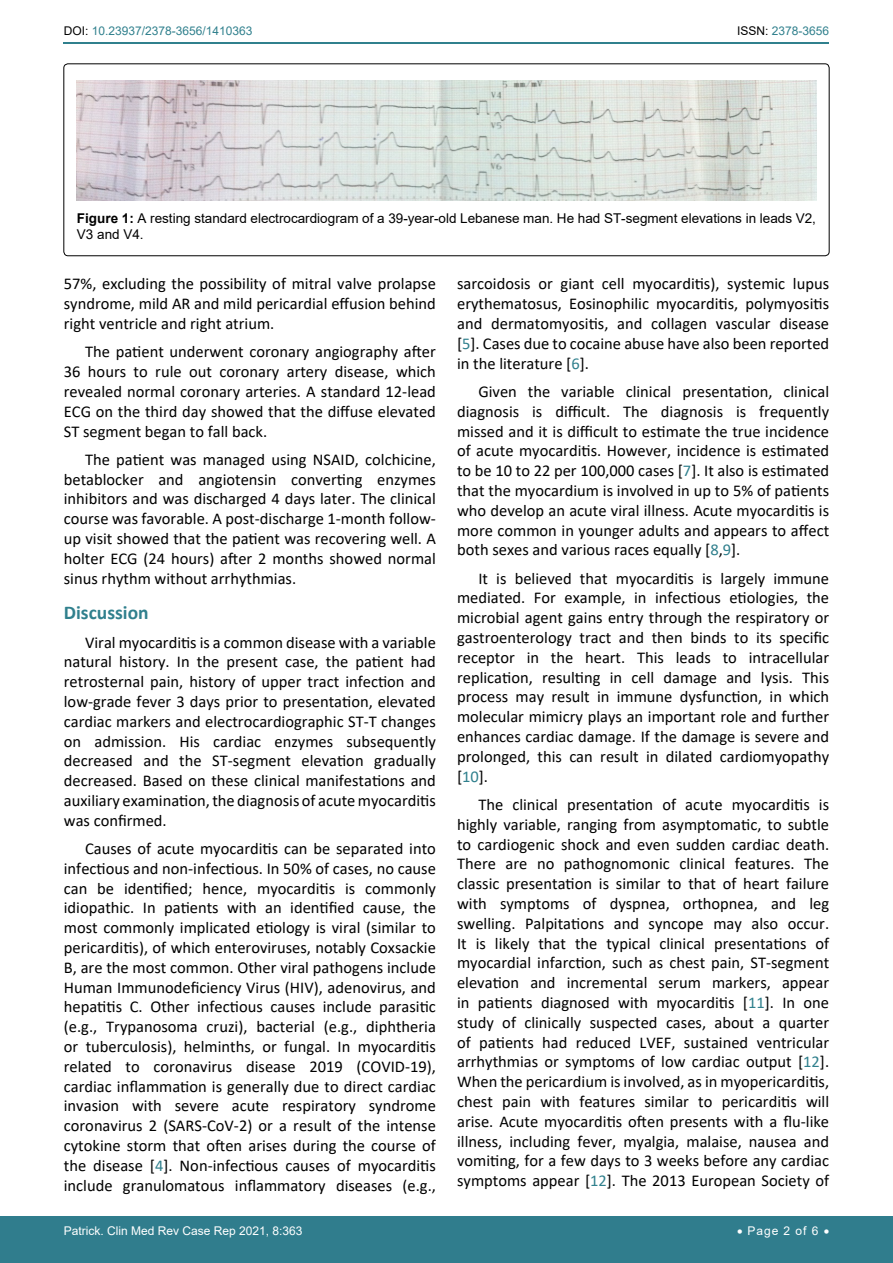
<style>
.page{position:relative;width:893px;height:1263px;background:#fff}
.page>*{position:absolute;margin:0;border:0;box-sizing:border-box;transform-origin:0 0}
.t1{font:700 19.5px "Calibri";color:#30808d}
.t2{font:16.5px/19.8px "Calibri";color:#000;text-align:justify}
.t3{font:13.5px/16.2px "Arial";color:#000}
.t4{font:12px "Arial";color:#fff}
.t5{font:12px "Arial";color:#30808d}
.s1{color:#000}
.s2{font-weight:700}
.s3{color:#30808d}
</style>
<div class="page">
<hr style="left:64px;top:43px;width:765px;height:1px;background:#30808d">
<div style="left:0;top:1217px;width:893px;height:46px;background:#307d8d"></div>
<div style="left:64px;top:64px;width:765px;height:192px;border:1px solid #000;border-radius:4px"></div>
<img style="left:77px;top:80px;width:739px;height:120px">
<p class="t5" style="left:64px;top:23px;width:190px"><span class="s1">DOI:</span> 10.23937/2378-3656/1410363</p>
<p class="t5" style="left:737px;top:23px;width:94px"><span class="s1">ISSN:</span> 2378-3656</p>
<p class="t3" style="left:77px;top:210px;width:741px"><span class="s2">Figure 1:</span> A resting standard electrocardiogram of a 39-year-old Lebanese man. He had ST-segment elevations in leads V2,<br>V3 and V4.</p>
<p class="t2" style="left:64px;top:274px;width:374px">57%, excluding the possibility of mitral valve prolapse syndrome, mild AR and mild pericardial effusion behind right ventricle and right atrium.</p>
<p class="t2" style="left:64px;top:342px;width:374px;text-indent:21px">The patient underwent coronary angiography after 36 hours to rule out coronary artery disease, which revealed normal coronary arteries. A standard 12-lead ECG on the third day showed that the diffuse elevated ST segment began to fall back.</p>
<p class="t2" style="left:64px;top:449px;width:374px;text-indent:21px">The patient was managed using NSAID, colchicine, betablocker and angiotensin converting enzymes inhibitors and was discharged 4 days later. The clinical course was favorable. A post-discharge 1-month follow&shy;up visit showed that the patient was recovering well. A holter ECG (24 hours) after 2 months showed normal sinus rhythm without arrhythmias.</p>
<p class="t1" style="left:64px;top:599px;width:86px">Discussion</p>
<p class="t2" style="left:64px;top:632px;width:374px;text-indent:21px">Viral myocarditis is a common disease with a variable natural history. In the present case, the patient had retrosternal pain, history of upper tract infection and low-grade fever 3 days prior to presentation, elevated cardiac markers and electrocardiographic ST-T changes on admission. His cardiac enzymes subsequently decreased and the ST-segment elevation gradually decreased. Based on these clinical manifestations and auxiliary examination, the diagnosis of acute myocarditis was confirmed.</p>
<p class="t2" style="left:64px;top:838px;width:374px;text-indent:21px">Causes of acute myocarditis can be separated into infectious and non-infectious. In 50% of cases, no cause can be identified; hence, myocarditis is commonly idiopathic. In patients with an identified cause, the most commonly implicated etiology is viral (similar to pericarditis), of which enteroviruses, notably Coxsackie B, are the most common. Other viral pathogens include Human Immunodeficiency Virus (HIV), adenovirus, and hepatitis C. Other infectious causes include parasitic (e.g., Trypanosoma cruzi), bacterial (e.g., diphtheria or tuberculosis), helminths, or fungal. In myocarditis related to coronavirus disease 2019 (COVID-19), cardiac inflammation is generally due to direct cardiac invasion with severe acute respiratory syndrome coronavirus 2 (SARS-CoV-2) or a result of the intense cytokine storm that often arises during the course of the disease [<span class="s3">4</span>]. Non-infectious causes of myocarditis include granulomatous inflammatory diseases (e.g.,</p>
<p class="t2" style="left:457px;top:274px;width:374px">sarcoidosis or giant cell myocarditis), systemic lupus erythematosus, Eosinophilic myocarditis, polymyositis and dermatomyositis, and collagen vascular disease [<span class="s3">5</span>]. Cases due to cocaine abuse have also been reported in the literature [<span class="s3">6</span>].</p>
<p class="t2" style="left:457px;top:381px;width:374px;text-indent:21px">Given the variable clinical presentation, clinical diagnosis is difficult. The diagnosis is frequently missed and it is difficult to estimate the true incidence of acute myocarditis. However, incidence is estimated to be 10 to 22 per 100,000 cases [<span class="s3">7</span>]. It also is estimated that the myocardium is involved in up to 5% of patients who develop an acute viral illness. Acute myocarditis is more common in younger adults and appears to affect both sexes and various races equally [<span class="s3">8</span>,<span class="s3">9</span>].</p>
<p class="t2" style="left:457px;top:568px;width:374px;text-indent:21px">It is believed that myocarditis is largely immune mediated. For example, in infectious etiologies, the microbial agent gains entry through the respiratory or gastroenterology tract and then binds to its specific receptor in the heart. This leads to intracellular replication, resulting in cell damage and lysis. This process may result in immune dysfunction, in which molecular mimicry plays an important role and further enhances cardiac damage. If the damage is severe and prolonged, this can result in dilated cardiomyopathy [<span class="s3">10</span>].</p>
<p class="t2" style="left:457px;top:794px;width:374px;text-indent:21px">The clinical presentation of acute myocarditis is highly variable, ranging from asymptomatic, to subtle to cardiogenic shock and even sudden cardiac death.<br>There are no pathognomonic clinical features. The classic presentation is similar to that of heart failure with symptoms of dyspnea, orthopnea, and leg swelling. Palpitations and syncope may also occur.<br>It is likely that the typical clinical presentations of myocardial infarction, such as chest pain, ST-segment elevation and incremental serum markers, appear in patients diagnosed with myocarditis [<span class="s3">11</span>]. In one study of clinically suspected cases, about a quarter of patients had reduced LVEF, sustained ventricular arrhythmias or symptoms of low cardiac output [<span class="s3">12</span>].<br>When the pericardium is involved, as in myopericarditis, chest pain with features similar to pericarditis will arise. Acute myocarditis often presents with a flu-like illness, including fever, myalgia, malaise, nausea and vomiting, for a few days to 3 weeks before any cardiac symptoms appear [<span class="s3">12</span>]. The 2013 European Society of</p>
<p class="t4" style="left:64px;top:1223px;width:240px">Patrick. Clin Med Rev Case Rep 2021, 8:363</p>
<p class="t4" style="left:737px;top:1223px;width:94px">• Page 2 of 6 •</p>
</div>
